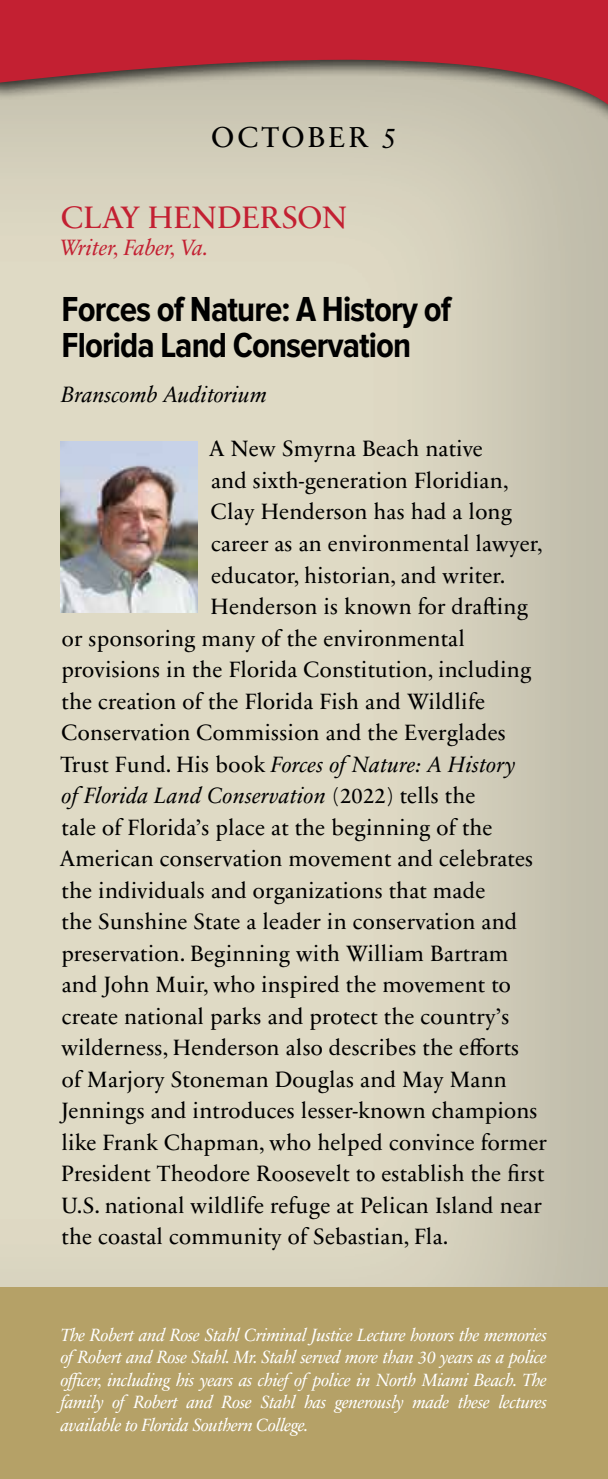
<style>
.page{position:relative;width:608px;height:1479px;background:#fff}
.page>*{position:absolute;margin:0;border:0;box-sizing:border-box;transform-origin:0 0}
.t1{font:700 36px/36px "Proxima Nova Cond";letter-spacing:-.025em;color:#000}
.t2{font:31.5px "Sabon Next LT Pro";color:#c32032}
.t3{font:29.25px "Sabon Next LT Pro";letter-spacing:.1em;color:#000}
.t4{font:22.5px "Sabon Next LT Pro";letter-spacing:.01em;color:#000}
.t5{font:italic 22.5px "Sabon Next LT Pro";letter-spacing:.01em;color:#000}
.t6{font:italic 22.5px "Sabon Next LT Pro";color:#c32032}
.t7{font:italic 18px/22.5px "Sabon Next LT Pro";letter-spacing:-.025em;color:#fff;text-align:justify}
.s1{font-style:normal}
</style>
<div class="page">
<img style="left:0;top:154px;width:608px;height:1133px">
<div style="left:0;top:0;width:608px;height:154px;background:#000;opacity:.75"></div>
<svg style="left:0;top:0;width:608px;height:140px;background:#be6b6b"></svg>
<img style="left:61px;top:441px;width:136px;height:171px">
<div style="left:0;top:1287px;width:608px;height:191px;background:#b5a167"></div>
<h3 class="t3" style="left:211px;top:115px;width:186px">OCTOBER 5</h3>
<h2 class="t2" style="left:61px;top:193px;width:287px">CLAY HENDERSON</h2>
<p class="t6" style="left:60px;top:230px;width:150px">Writer, Faber, Va.</p>
<h1 class="t1" style="left:62px;top:292px;width:391px">Forces of Nature: A History of<br>Florida Land Conservation</h1>
<p class="t5" style="left:61px;top:377px;width:207px">Branscomb Auditorium</p>
<p class="t4" style="left:209px;top:431px;width:275px">A New Smyrna Beach native</p>
<p class="t4" style="left:211px;top:463px;width:299px">and sixth-generation Floridian,</p>
<p class="t4" style="left:211px;top:494px;width:302px">Clay Henderson has had a long</p>
<p class="t4" style="left:211px;top:526px;width:333px">career as an environmental lawyer,</p>
<p class="t4" style="left:211px;top:557px;width:295px">educator, historian, and writer.</p>
<p class="t4" style="left:210px;top:589px;width:319px">Henderson is known for drafting</p>
<p class="t4" style="left:62px;top:620px;width:404px">or sponsoring many of the environmental</p>
<p class="t4" style="left:61px;top:652px;width:471px">provisions in the Florida Constitution, including</p>
<p class="t4" style="left:62px;top:683px;width:425px">the creation of the Florida Fish and Wildlife</p>
<p class="t4" style="left:62px;top:715px;width:445px">Conservation Commission and the Everglades</p>
<p class="t5" style="left:60px;top:746px;width:456px"><span class="s1">Trust Fund. His book</span> Forces of Nature: A History</p>
<p class="t5" style="left:62px;top:778px;width:415px">of Florida Land Conservation <span class="s1">(2022) tells the</span></p>
<p class="t4" style="left:62px;top:809px;width:432px">tale of Florida’s place at the beginning of the</p>
<p class="t4" style="left:60px;top:841px;width:475px">American conservation movement and celebrates</p>
<p class="t4" style="left:62px;top:872px;width:425px">the individuals and organizations that made</p>
<p class="t4" style="left:62px;top:904px;width:457px">the Sunshine State a leader in conservation and</p>
<p class="t4" style="left:61px;top:935px;width:448px">preservation. Beginning with William Bartram</p>
<p class="t4" style="left:62px;top:967px;width:450px">and John Muir, who inspired the movement to</p>
<p class="t4" style="left:62px;top:998px;width:449px">create national parks and protect the country’s</p>
<p class="t4" style="left:61px;top:1030px;width:459px">wilderness, Henderson also describes the efforts</p>
<p class="t4" style="left:62px;top:1061px;width:446px">of Marjory Stoneman Douglas and May Mann</p>
<p class="t4" style="left:61px;top:1093px;width:478px">Jennings and introduces lesser-known champions</p>
<p class="t4" style="left:61px;top:1124px;width:487px">like Frank Chapman, who helped convince former</p>
<p class="t4" style="left:61px;top:1156px;width:484px">President Theodore Roosevelt to establish the first</p>
<p class="t4" style="left:61px;top:1187px;width:482px">U.S. national wildlife refuge at Pelican Island near</p>
<p class="t4" style="left:62px;top:1219px;width:388px">the coastal community of Sebastian, Fla.</p>
<p class="t7" style="left:61px;top:1322px;width:488px">The Robert and Rose Stahl Criminal Justice Lecture honors the memories of Robert and Rose Stahl. Mr. Stahl served more than 30 years as a police officer, including his years as chief of police in North Miami Beach. The family of Robert and Rose Stahl has generously made these lectures available to Florida Southern College.</p>
</div>
